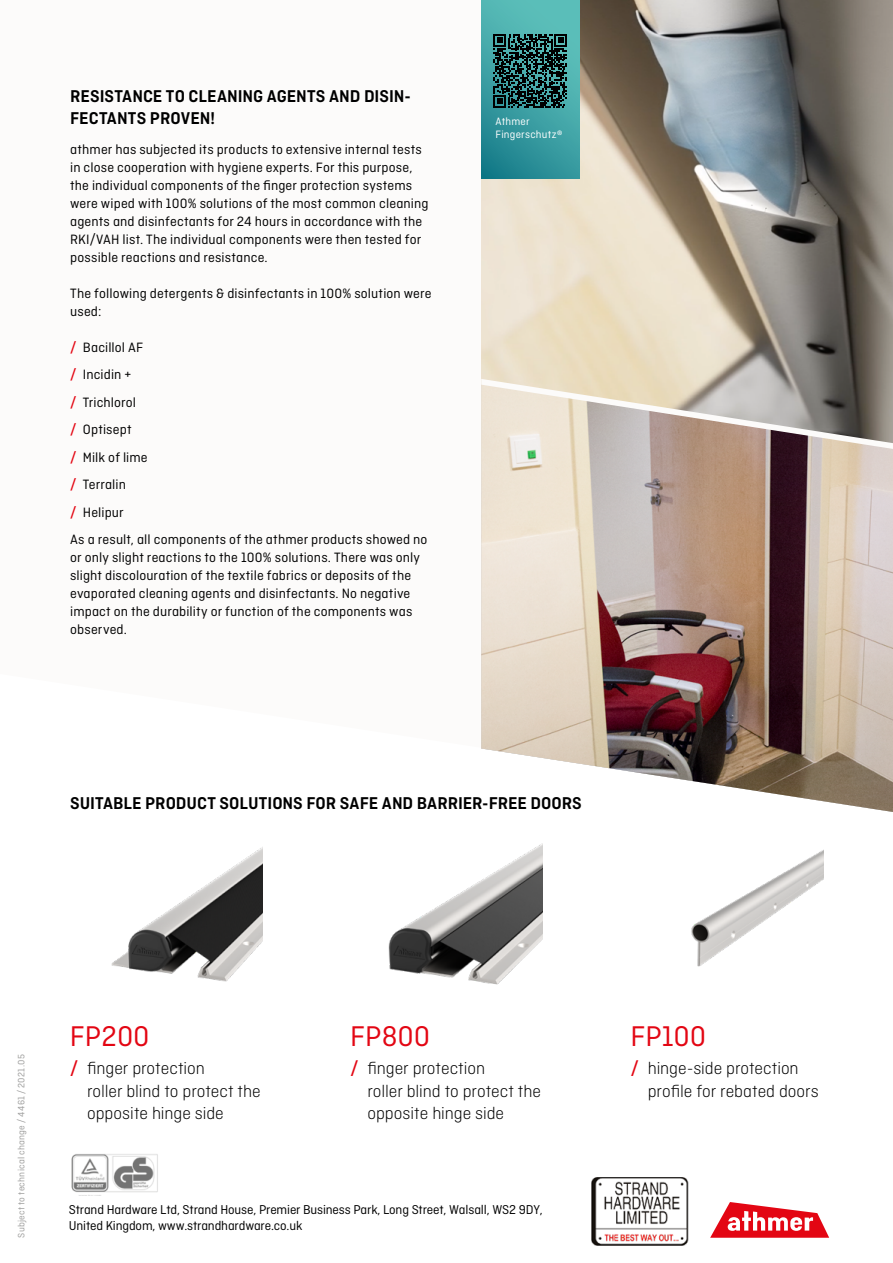
<style>
.page{position:relative;width:893px;height:1263px;background:#fff}
.page>*{position:absolute;margin:0;border:0;box-sizing:border-box;transform-origin:0 0}
.t1{font:30px "Ciutadella";color:#e30613}
.t2{font:300 18px/22.5px "Ciutadella";letter-spacing:-.005em;color:#000}
.t3{font:600 18px/22.5px "Ciutadella";color:#000}
.t4{font:14.25px/18px "Ciutadella";letter-spacing:.01em;color:#000}
.t5{font:13.5px/16.2px "Ciutadella";letter-spacing:-.01em;color:#000}
.t6{font:11.25px/12.8px "Ciutadella";letter-spacing:.02em;color:#fff}
.t7{font:9.75px "Ciutadella";letter-spacing:.025em;color:#9d9d9c}
.s1{font-weight:500;color:#e30613}
</style>
<div class="page">
<img style="left:481px;top:0;width:412px;height:379px">
<img style="left:481px;top:449px;width:412px;height:363px">
<svg style="left:481px;top:379px;width:412px;height:70px;background:#bfb5ab"></svg>
<svg style="left:481px;top:0;width:98px;height:178px;background:#3ea2a5"></svg>
<svg style="left:493px;top:34px;width:74px;height:74px;background:#1e4646"></svg>
<img style="left:71px;top:1154px;width:87px;height:39px">
<img style="left:111px;top:847px;width:152px;height:135px">
<img style="left:691px;top:850px;width:132px;height:117px">
<img style="left:388px;top:843px;width:155px;height:142px">
<img style="left:591px;top:1177px;width:98px;height:69px">
<svg style="left:710px;top:1202px;width:119px;height:36px"></svg>
<p class="t3" style="left:70px;top:85px;width:342px">RESISTANCE TO CLEANING AGENTS AND DISIN-<br>FECTANTS PROVEN!</p>
<p class="t4" style="left:70px;top:140px;width:360px">athmer has subjected its products to extensive internal tests in close cooperation with hygiene experts. For this purpose, the individual components of the finger protection systems were wiped with 100% solutions of the most common cleaning agents and disinfectants for 24 hours in accordance with the RKI/VAH list. The individual components were then tested for possible reactions and resistance.</p>
<p class="t4" style="left:70px;top:284px;width:363px">The following detergents &amp; disinfectants in 100% solution were used:</p>
<p class="t4" style="left:70px;top:333px;width:359px;line-height:27.5px"><span class="s1">/</span> Bacillol AF<br><span class="s1">/</span> Incidin +<br><span class="s1">/</span> Trichlorol<br><span class="s1">/</span> Optisept<br><span class="s1">/</span> Milk of lime<br><span class="s1">/</span> Terralin<br><span class="s1">/</span> Helipur<br>As a result, all components of the athmer products showed no</p>
<p class="t4" style="left:70px;top:548px;width:351px">or only slight reactions to the 100% solutions. There was only slight discolouration of the textile fabrics or deposits of the evaporated cleaning agents and disinfectants. No negative impact on the durability or function of the components was observed.</p>
<p class="t6" style="left:495px;top:115px;width:69px">Athmer<br>Fingerschutz®</p>
<p class="t3" style="left:70px;top:792px;width:513px">SUITABLE PRODUCT SOLUTIONS FOR SAFE AND BARRIER-FREE DOORS</p>
<p class="t7" style="left:16px;top:1238px;width:185px;rotate:-90deg">Subject to technical change / 4461 / 2021.05</p>
<h1 class="t1" style="left:70px;top:1019px;width:81px">FP200</h1>
<p class="t2" style="left:87px;top:1057px;width:175px;text-indent:-17px"><span class="s1">/</span> finger protection<br>roller blind to protect the opposite hinge side</p>
<h1 class="t1" style="left:350px;top:1019px;width:81px">FP800</h1>
<p class="t2" style="left:367px;top:1057px;width:175px;text-indent:-17px"><span class="s1">/</span> finger protection<br>roller blind to protect the opposite hinge side</p>
<p class="t5" style="left:69px;top:1201px;width:475px">Strand Hardware Ltd, Strand House, Premier Business Park, Long Street, Walsall, WS2 9DY,<br>United Kingdom, www.strandhardware.co.uk</p>
<h1 class="t1" style="left:631px;top:1019px;width:77px">FP100</h1>
<p class="t2" style="left:648px;top:1057px;width:172px;text-indent:-17px"><span class="s1">/</span> hinge-side protection profile for rebated doors</p>
</div>
